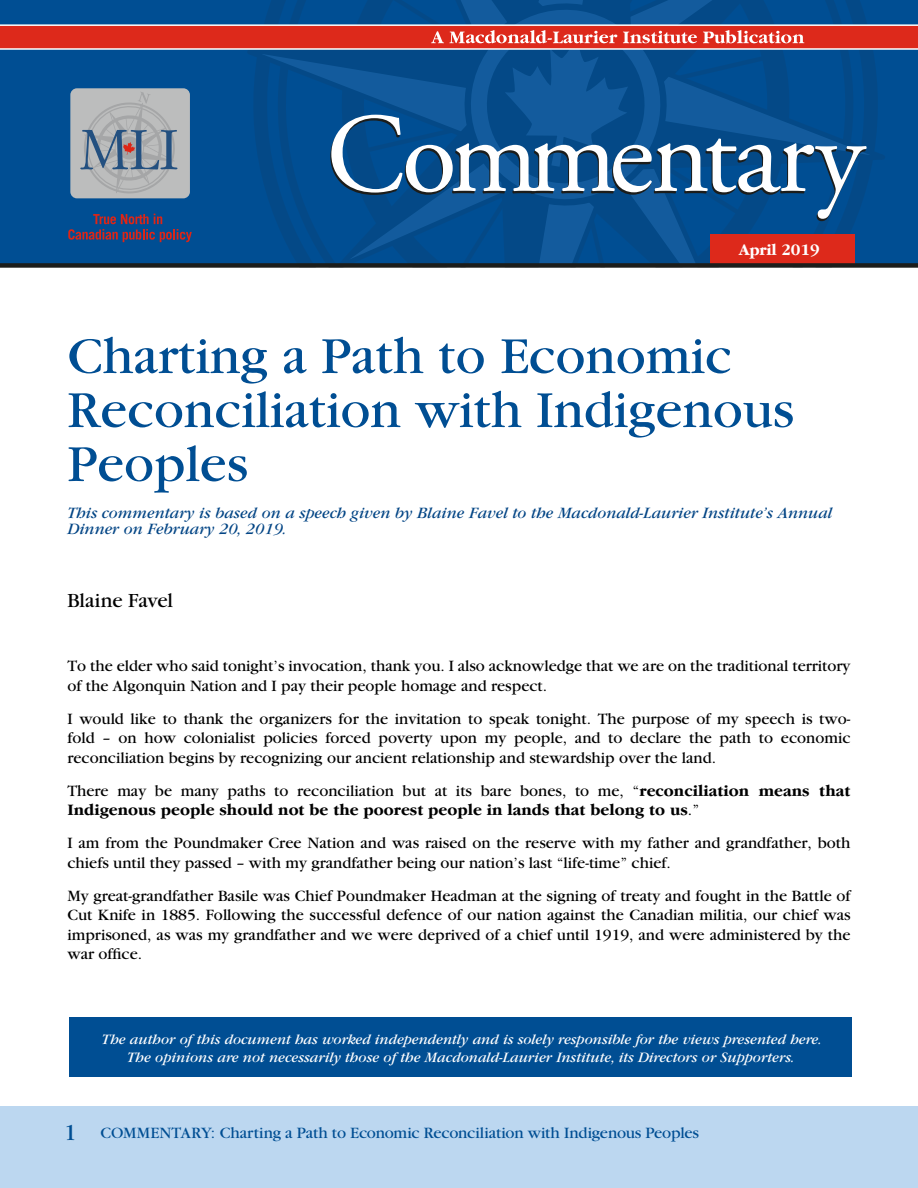
<style>
.page{position:relative;width:918px;height:1188px;background:#fff}
.page>*{position:absolute;margin:0;border:0;box-sizing:border-box;transform-origin:0 0}
.t1{font:54px/54px "Garamond";color:#004e93}
.t2{font:21px "Garamond";letter-spacing:-.01em;color:#000}
.t3{font:16.5px/19.5px "Garamond";color:#000}
.t4{font:italic 16.5px/16.5px "Garamond";color:#034585}
.t5{font:16.5px "Garamond";letter-spacing:-.01em;color:#004e93}
.t6{font:700 16.5px "Garamond IT Cby BT";color:#000}
.t7{font:700 16.5px "Garamond IT Cby BT";letter-spacing:-.01em;color:#fff}
.t8{font:italic 15px/18px "Garamond";color:#fff;text-align:center}
.s1{font-family:"Garamond IT Cby BT";font-weight:700}
.s2{font-family:"Garamond";font-weight:400}
.s3{font-size:24px}
</style>
<div class="page">
<div style="left:0;top:1106px;width:918px;height:82px;background:#bcd7f0"></div>
<div style="left:0;top:0;width:918px;height:265px;background:#004e93"></div>
<div style="left:0;top:25px;width:918px;height:23px;background:#dd291b"></div>
<hr style="left:0;top:24px;width:918px;height:2px;background:#fff">
<hr style="left:0;top:48px;width:918px;height:2px;background:#fff">
<svg style="left:247px;top:0;width:638px;height:263px"></svg>
<div style="left:710px;top:234px;width:144px;height:30px;background:#dd291b"></div>
<div style="left:0;top:263px;width:918px;height:5px;background:#1c1d1b"></div>
<div style="left:70px;top:88px;width:120px;height:110px;background:#bcbdbd;border-radius:7px"></div>
<svg style="left:80px;top:92px;width:98px;height:102px"></svg>
<svg style="left:68px;top:214px;width:124px;height:28px"></svg>
<div style="left:70px;top:1017px;width:782px;height:60px;background:#004e93"></div>
<p class="t7" style="left:739px;top:240px;width:82px">April 2019</p>
<h1 class="t1" style="left:68px;top:330px;width:728px">Charting a Path to Economic<br>Reconciliation with Indigenous<br>Peoples</h1>
<p class="t4" style="left:68px;top:505px;width:766px">This commentary is based on a speech given by Blaine Favel to the Macdonald-Laurier Institute’s Annual<br>Dinner on February 20, 2019.</p>
<p class="t2" style="left:68px;top:589px;width:107px">Blaine Favel</p>
<p class="t3" style="left:67px;top:657px;width:785px">To the elder who said tonight’s invocation, thank you. I also acknowledge that we are on the traditional territory of the Algonquin Nation and I pay their people homage and respect.</p>
<p class="t3" style="left:67px;top:709px;width:785px;text-align:justify">I would like to thank the organizers for the invitation to speak tonight. The purpose of my speech is two&shy;fold – on how colonialist policies forced poverty upon my people, and to declare the path to economic reconciliation begins by recognizing our ancient relationship and stewardship over the land.</p>
<p class="t3" style="left:67px;top:781px;width:785px">There may be many paths to reconciliation but at its bare bones, to me, “<span class="s1">reconciliation means that</span></p>
<p class="t6" style="left:67px;top:801px;width:633px">Indigenous people should not be the poorest people in lands that belong to us<span class="s2">.”</span></p>
<p class="t3" style="left:67px;top:834px;width:785px">I am from the Poundmaker Cree Nation and was raised on the reserve with my father and grandfather, both chiefs until they passed – with my grandfather being our nation’s last “life-time” chief.</p>
<p class="t3" style="left:67px;top:886px;width:785px;text-align:justify">My great-grandfather Basile was Chief Poundmaker Headman at the signing of treaty and fought in the Battle of Cut Knife in 1885. Following the successful defence of our nation against the Canadian militia, our chief was imprisoned, as was my grandfather and we were deprived of a chief until 1919, and were administered by the war office.</p>
<p class="t8" style="left:102px;top:1030px;width:721px">The author of this document has worked independently and is solely responsible for the views presented here.<br>The opinions are not necessarily those of the Macdonald-Laurier Institute, its Directors or Supporters.</p>
<p class="t5" style="left:64px;top:1125px;width:637px"><span class="s3">1</span> COMMENTARY: Charting a Path to Economic Reconciliation with Indigenous Peoples</p>
</div>
